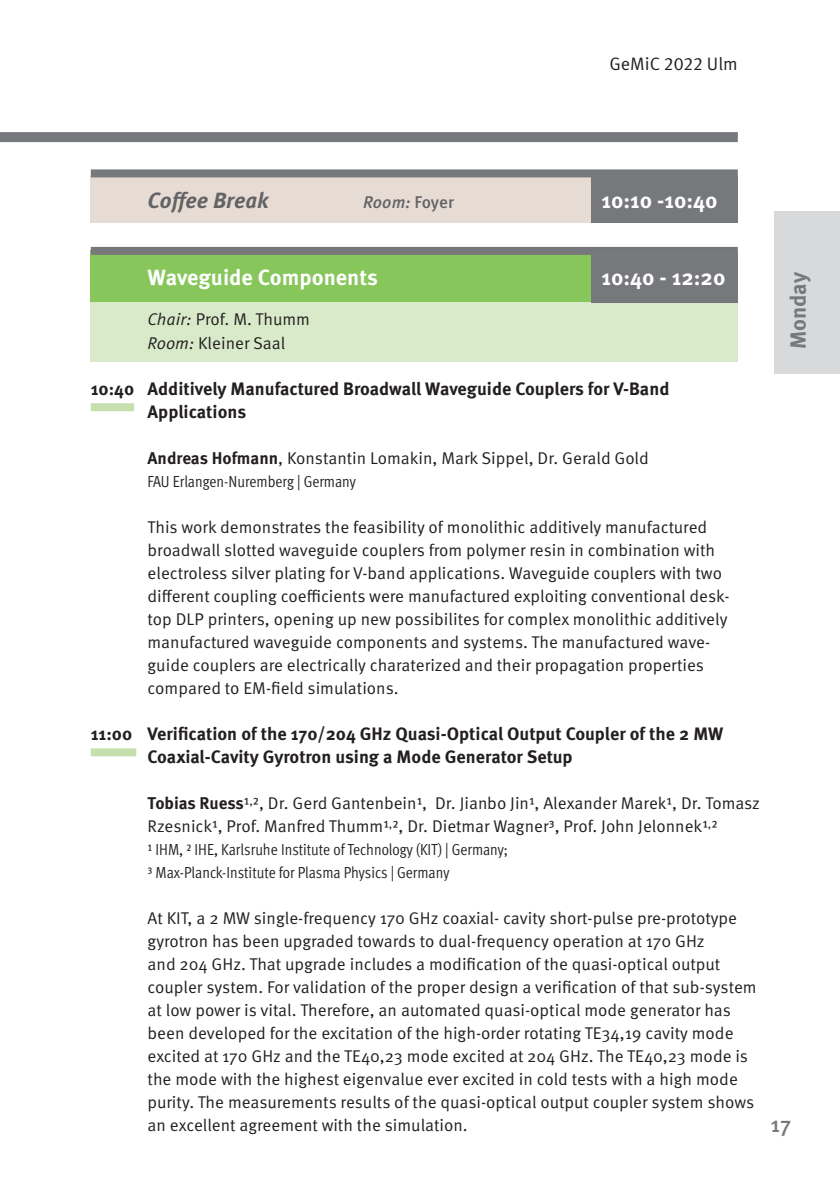
<style>
.page{position:relative;width:840px;height:1191px;background:#fff}
.page>*{position:absolute;margin:0;border:0;box-sizing:border-box;transform-origin:0 0}
.t1{font:700 22px "Meta OT";color:#fff}
.t2{font:italic 700 22px "Meta OT";letter-spacing:-.005em;color:#636366}
.t3{font:700 22px "Meta OT";color:#76787b}
.t4{font:500 22px "Meta OT";color:#76787b}
.t5{font:700 18px/23px "Meta OT";color:#231f20}
.t6{font:18px "Meta OT Norm";color:#231f20}
.t7{font:17px/23px "Meta OT Norm";color:#231f20}
.t8{font:italic 500 17px "Meta OT";color:#636366}
.t9{font:16px/23px "Meta OT Cond Norm";letter-spacing:-.005em;color:#231f20}
.s1{font-style:normal}
.s2{font-family:"Meta OT Norm Ita"}
.s3{font-family:"Meta OT";font-weight:700}
</style>
<div class="page">
<div style="left:91px;top:251px;width:646px;height:55px;background:#86c65a"></div>
<div style="left:91px;top:303px;width:646px;height:59px;background:#d9eaca"></div>
<div style="left:591px;top:255px;width:146px;height:48px;background:#76787b"></div>
<div style="left:91px;top:176px;width:646px;height:47px;background:#e6dcd4"></div>
<div style="left:591px;top:177px;width:146px;height:46px;background:#76787b"></div>
<div style="left:774px;top:211px;width:65px;height:163px;background:#d8d9db"></div>
<div style="left:91px;top:403px;width:43px;height:8px;background:#c5e0ae"></div>
<div style="left:91px;top:748px;width:45px;height:8px;background:#c5e0ae"></div>
<div style="left:0;top:132px;width:737px;height:10px;background:#76787b"></div>
<div style="left:91px;top:247px;width:646px;height:8px;background:#76787b"></div>
<div style="left:91px;top:169px;width:646px;height:8px;background:#76787b"></div>
<p class="t6" style="left:609px;top:53px;width:130px">GeMiC 2022 Ulm</p>
<p class="t2" style="left:147px;top:186px;width:122px">Coffee Break</p>
<p class="t8" style="left:363px;top:191px;width:92px">Room: <span class="s1">Foyer</span></p>
<p class="t1" style="left:601px;top:186px;width:117px">10:10 -10:40</p>
<p class="t1" style="left:147px;top:263px;width:232px">Waveguide Components</p>
<p class="t1" style="left:601px;top:263px;width:125px">10:40 - 12:20</p>
<p class="t7" style="left:147px;top:307px;width:164px;line-height:24px"><span class="s2">Chair:</span> Prof. M. Thumm<br><span class="s2">Room:</span> Kleiner Saal</p>
<p class="t3" style="left:783px;top:349px;width:79px;rotate:-90deg">Monday</p>
<p class="t5" style="left:147px;top:377px;width:523px;text-indent:-57px">10:40 Additively Manufactured Broadwall Waveguide Couplers for V-Band<br>Applications</p>
<p class="t7" style="left:147px;top:447px;width:502px"><span class="s3">Andreas Hofmann</span>, Konstantin Lomakin, Mark Sippel, Dr. Gerald Gold</p>
<p class="t9" style="left:147px;top:470px;width:210px">FAU Erlangen-Nuremberg | Germany</p>
<p class="t7" style="left:147px;top:516px;width:581px">This work demonstrates the feasibility of monolithic additively manufactured broadwall slotted waveguide couplers from polymer resin in combination with electroless silver plating for V-band applications. Waveguide couplers with two different coupling coefficients were manufactured exploiting conventional desk‑ top DLP printers, opening up new possibilites for complex monolithic additively manufactured waveguide components and systems. The manufactured wave‑ guide couplers are electrically charaterized and their propagation properties compared to EM-field simulations.</p>
<p class="t5" style="left:147px;top:722px;width:577px;text-indent:-57px">11:00 Verification of the 170/204 GHz Quasi-Optical Output Coupler of the 2 MW<br>Coaxial-Cavity Gyrotron using a Mode Generator Setup</p>
<p class="t7" style="left:147px;top:792px;width:613px"><span class="s3">Tobias Ruess</span>1<sup>,</sup>2, Dr. Gerd Gantenbein1, Dr. Jianbo Jin1, Alexander Marek1, Dr. Tomasz<br>Rzesnick1, Prof. Manfred Thumm1<sup>,</sup>2, Dr. Dietmar Wagner3, Prof. John Jelonnek1<sup>,</sup>2</p>
<p class="t9" style="left:147px;top:838px;width:361px">1 IHM, 2 IHE, Karlsruhe Institute of Technology (KIT) | Germany;<br>3 Max-Planck-Institute for Plasma Physics | Germany</p>
<p class="t7" style="left:147px;top:907px;width:610px">At KIT, a 2 MW single-frequency 170 GHz coaxial- cavity short-pulse pre-prototype gyrotron has been upgraded towards to dual-frequency operation at 170 GHz<br>and 204 GHz. That upgrade includes a modification of the quasi-optical output coupler system. For validation of the proper design a verification of that sub-system at low power is vital. Therefore, an automated quasi-optical mode generator has been developed for the excitation of the high-order rotating TE34,19 cavity mode excited at 170 GHz and the TE40,23 mode excited at 204 GHz. The TE40,23 mode is the mode with the highest eigenvalue ever excited in cold tests with a high mode purity. The measurements results of the quasi-optical output coupler system shows an excellent agreement with the simulation.</p>
<p class="t4" style="left:770px;top:1110px;width:22px">17</p>
</div>
